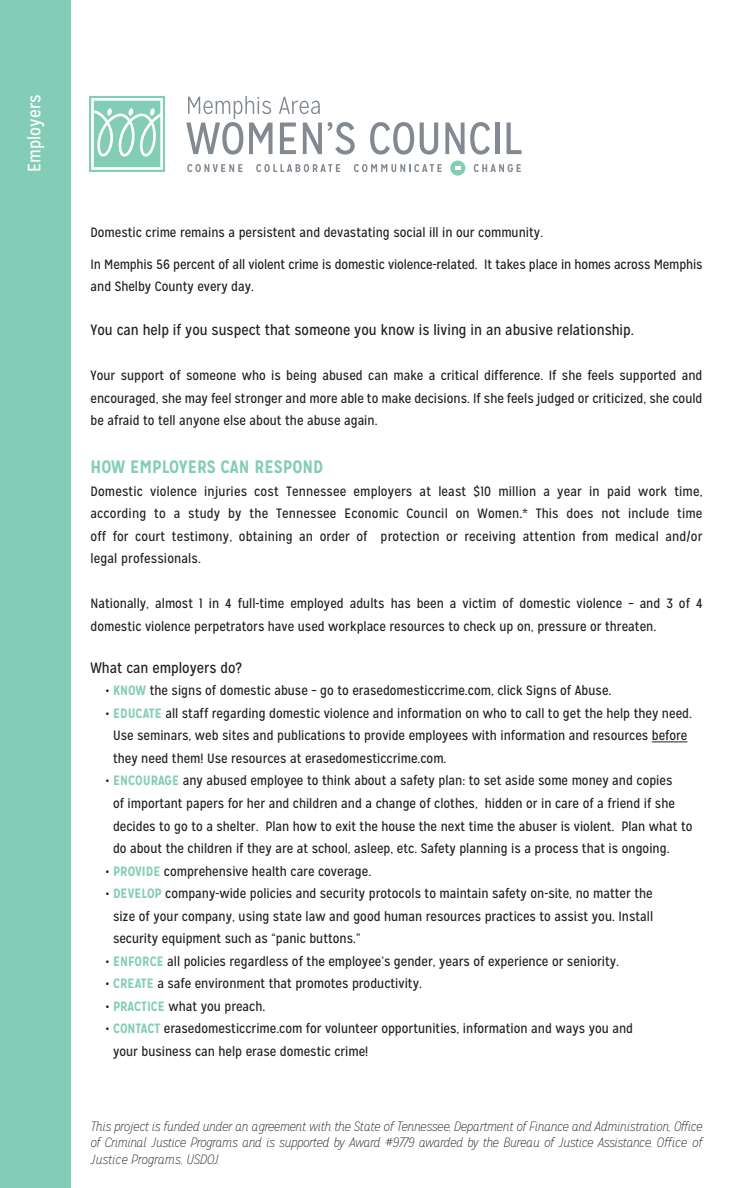
<style>
.page{position:relative;width:756px;height:1188px;background:#fff}
.page>*{position:absolute;margin:0;border:0;box-sizing:border-box;transform-origin:0 0}
.t1{font:700 18px "Mission Gothic";color:#83cdb7}
.t2{font:18px "Mission Gothic";color:#fff}
.t3{font:15px "Mission Gothic";color:#231f20}
.t4{font:13.5px/22.5px "Mission Gothic";color:#231f20}
.t5{font:italic 100 13.5px/16.2px "Mission Gothic";letter-spacing:-.01em;color:#231f20;text-align:justify}
.s1{font-weight:700;color:#83cdb7}
</style>
<div class="page">
<hr style="left:652px;top:742px;width:35px;height:1px;background:#231f20">
<div style="left:0;top:0;width:70px;height:1188px;background:#83cdb7"></div>
<svg style="left:280px;top:123px;width:16px;height:31px"></svg>
<svg style="left:303px;top:123px;width:19px;height:31px"></svg>
<svg style="left:328px;top:122px;width:27px;height:33px"></svg>
<svg style="left:370px;top:122px;width:44px;height:33px"></svg>
<svg style="left:420px;top:123px;width:18px;height:32px"></svg>
<svg style="left:445px;top:122px;width:45px;height:33px"></svg>
<hr style="left:495px;top:123px;width:4px;height:31px;background:#828990">
<svg style="left:507px;top:123px;width:15px;height:31px"></svg>
<svg style="left:186px;top:96px;width:87px;height:59px"></svg>
<svg style="left:279px;top:97px;width:41px;height:17px"></svg>
<svg style="left:89px;top:96px;width:76px;height:76px"></svg>
<div style="left:450px;top:161px;width:15px;height:15px;background:#83cdb7;border-radius:50%"></div>
<svg style="left:187px;top:164px;width:55px;height:8px"></svg>
<svg style="left:256px;top:164px;width:84px;height:8px"></svg>
<svg style="left:354px;top:164px;width:88px;height:8px"></svg>
<svg style="left:455px;top:166px;width:6px;height:4px"></svg>
<svg style="left:474px;top:164px;width:47px;height:8px"></svg>
<h1 class="t2" style="left:23px;top:172px;width:79px;rotate:-90deg">Employers</h1>
<p class="t4" style="left:91px;top:222px;width:454px">Domestic crime remains a persistent and devastating social ill in our community.</p>
<p class="t4" style="left:91px;top:253px;width:614px">In Memphis 56 percent of all violent crime is domestic violence-related. It takes place in homes across Memphis and Shelby County every day.</p>
<p class="t3" style="left:91px;top:321px;width:545px">You can help if you suspect that someone you know is living in an abusive relationship.</p>
<p class="t4" style="left:91px;top:365px;width:613px;text-align:justify">Your support of someone who is being abused can make a critical difference. If she feels supported and encouraged, she may feel stronger and more able to make decisions. If she feels judged or criticized, she could be afraid to tell anyone else about the abuse again.</p>
<h1 class="t1" style="left:91px;top:456px;width:234px">HOW EMPLOYERS CAN RESPOND</h1>
<p class="t4" style="left:91px;top:480px;width:614px;text-align:justify">Domestic violence injuries cost Tennessee employers at least $10 million a year in paid work time, according to a study by the Tennessee Economic Council on Women.* This does not include time off for court testimony, obtaining an order of protection or receiving attention from medical and/or legal professionals.</p>
<p class="t4" style="left:91px;top:593px;width:614px">Nationally, almost 1 in 4 full-time employed adults has been a victim of domestic violence – and 3 of 4 domestic violence perpetrators have used workplace resources to check up on, pressure or threaten.</p>
<p class="t3" style="left:91px;top:659px;width:153px">What can employers do?</p>
<p class="t4" style="left:106px;top:680px;width:507px">• <span class="s1">KNOW</span> the signs of domestic abuse – go to erasedomesticcrime.com, click Signs of Abuse.</p>
<p class="t4" style="left:113px;top:702px;width:580px;text-indent:-7px">• <span class="s1">EDUCATE</span> all staff regarding domestic violence and information on who to call to get the help they need.<br>Use seminars, web sites and publications to provide employees with information and resources before they need them! Use resources at erasedomesticcrime.com.</p>
<p class="t4" style="left:113px;top:770px;width:581px;text-indent:-7px">• <span class="s1">ENCOURAGE</span> any abused employee to think about a safety plan: to set aside some money and copies<br>of important papers for her and children and a change of clothes, hidden or in care of a friend if she decides to go to a shelter. Plan how to exit the house the next time the abuser is violent. Plan what to do about the children if they are at school, asleep, etc. Safety planning is a process that is ongoing.</p>
<p class="t4" style="left:106px;top:860px;width:267px">• <span class="s1">PROVIDE</span> comprehensive health care coverage.</p>
<p class="t4" style="left:113px;top:882px;width:542px;text-align:justify;text-indent:-7px">• <span class="s1">DEVELOP</span> company-wide policies and security protocols to maintain safety on-site, no matter the size of your company, using state law and good human resources practices to assist you. Install security equipment such as “panic buttons.”</p>
<p class="t4" style="left:106px;top:950px;width:515px">• <span class="s1">ENFORCE</span> all policies regardless of the employee’s gender, years of experience or seniority.</p>
<p class="t4" style="left:106px;top:972px;width:318px">• <span class="s1">CREATE</span> a safe environment that promotes productivity.</p>
<p class="t4" style="left:106px;top:995px;width:161px">• <span class="s1">PRACTICE</span> what you preach.</p>
<p class="t4" style="left:113px;top:1017px;width:522px;text-indent:-7px">• <span class="s1">CONTACT</span> erasedomesticcrime.com for volunteer opportunities, information and ways you and your business can help erase domestic crime!</p>
<p class="t5" style="left:91px;top:1119px;width:614px">This project is funded under an agreement with the State of Tennessee, Department of Finance and Administration, Office of Criminal Justice Programs and is supported by Award #9779 awarded by the Bureau of Justice Assistance, Office of Justice Programs, USDOJ.</p>
</div>
